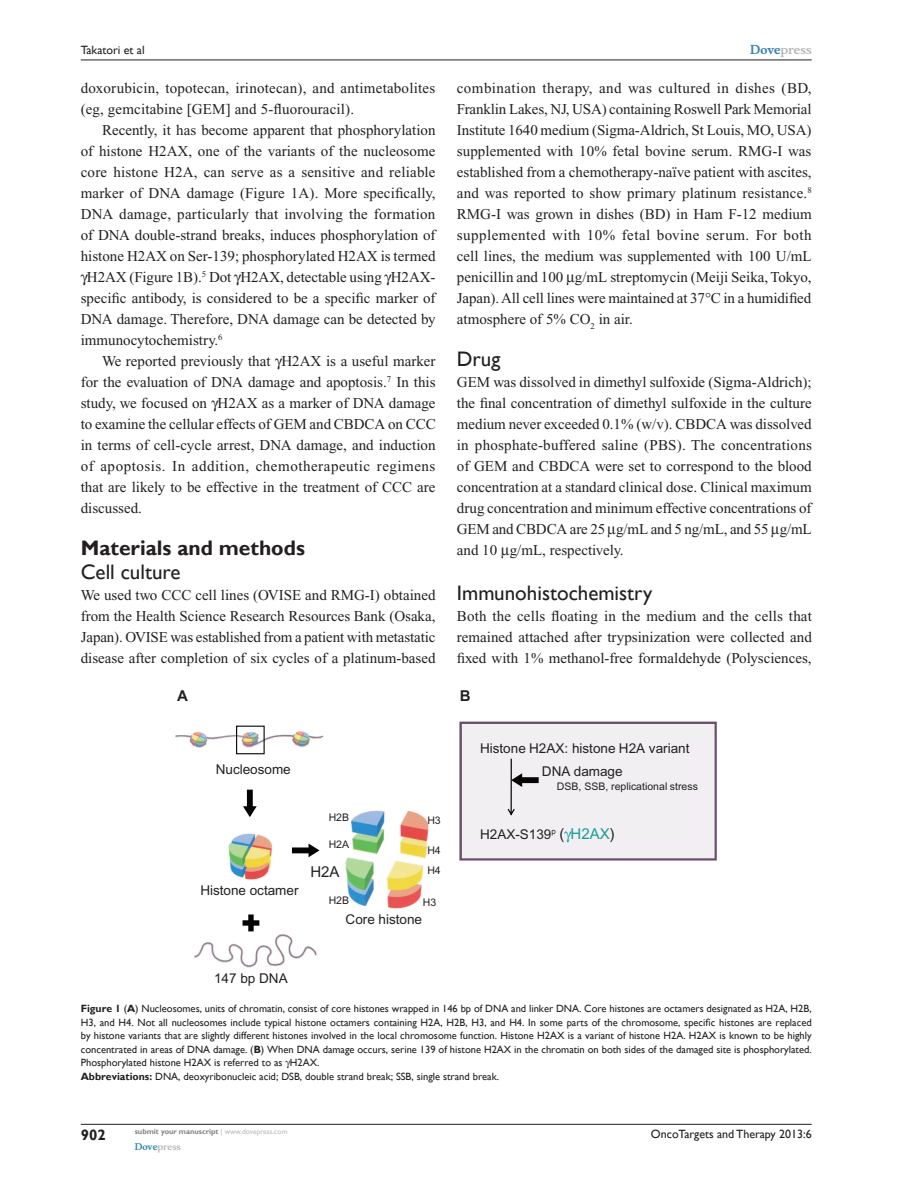
<style>
.page{position:relative;width:918px;height:1188px;background:#fff}
.page>*{position:absolute;margin:0;border:0;box-sizing:border-box;transform-origin:0 0}
.H2-after-H1{font:21px "Gill Sans";color:#231f20}
.t1{font:700 21px "Gill Sans";color:#231f20}
.TxF{font:15px/21px "Times New Roman";color:#231f20;text-align:justify}
.Tx{font:15px/21px "Times New Roman";color:#231f20;text-align:justify}
.t2{font:15px "Arial";color:#231f20}
.RunFolio-V{font:700 15px "Gill Sans";color:#231f20}
.t3{font:700 15px "Arial";color:#231f20}
.t4{font:13.5px "Arial";color:#231f20}
.RunF-V{font:12px "Gill Sans";color:#231f20}
.RunH-V{font:12px "Gill Sans";color:#231f20}
.RunH-Brand-V{font:700 12px "Musee";color:#b8b9bc}
.FC{font:10.5px/13.5px "Gill Sans";color:#231f20;text-align:justify}
.TSNRI{font:10.5px "Gill Sans";color:#231f20}
.t5{font:10.5px "Arial";color:#231f20}
.RunF-Brand-V{font:700 9px "Musee";color:#b8b9bc}
.RunF-SubmityourMS-V{font:700 7.5px "Gill Sans";color:#808285}
.s1{color:#3485ae}
.s2{font-size:15px}
.s3{font-size:15px;color:#189b9b}
.s4{font-weight:700}
.s5{font-weight:400;color:#b8b9bc}
</style>
<div class="page">
<img style="left:176px;top:731px;width:252px;height:236px">
<svg style="left:236px;top:726px;width:29px;height:28px"></svg>
<svg style="left:243px;top:790px;width:14px;height:27px"></svg>
<svg style="left:243px;top:915px;width:16px;height:16px"></svg>
<svg style="left:292px;top:844px;width:28px;height:13px"></svg>
<hr style="left:81px;top:1124px;width:731px;height:1px;background:#231f20">
<hr style="left:81px;top:60px;width:731px;height:1px;background:#231f20">
<div style="left:459px;top:722px;width:258px;height:139px;background:#f1eff2"></div>
<p class="RunH-V" style="left:81px;top:43px;width:65px">Takatori et al</p>
<p class="TxF" style="left:81px;top:77px;width:356px">doxorubicin, topotecan, irinotecan), and antimetabolites (eg, gemcitabine [GEM] and 5-fluorouracil).</p>
<p class="Tx" style="left:102px;top:119px;width:335px">Recently, it has become apparent that phosphorylation</p>
<p class="Tx" style="left:81px;top:140px;width:356px">of histone H2AX, one of the variants of the nucleosome</p>
<p class="Tx" style="left:81px;top:161px;width:356px">core histone H2A, can serve as a sensitive and reliable</p>
<p class="Tx" style="left:81px;top:182px;width:356px">marker of DNA damage (Figure 1A). More specifically,</p>
<p class="Tx" style="left:81px;top:203px;width:356px">DNA damage, particularly that involving the formation</p>
<p class="Tx" style="left:81px;top:224px;width:356px">of DNA double-strand breaks, induces phosphorylation of</p>
<p class="Tx" style="left:81px;top:245px;width:356px">histone H2AX on Ser-139; phosphorylated H2AX is termed</p>
<p class="Tx" style="left:87px;top:266px;width:350px">H2AX (Figure 1B).<sup>5</sup> Dot H2AX, detectable using H2AX-</p>
<p class="Tx" style="left:81px;top:287px;width:356px">specific antibody, is considered to be a specific marker of</p>
<p class="Tx" style="left:81px;top:308px;width:356px">DNA damage. Therefore, DNA damage can be detected by</p>
<p class="Tx" style="left:81px;top:329px;width:143px">immunocytochemistry.<sup>6</sup></p>
<p class="Tx" style="left:81px;top:350px;width:356px;text-indent:21px">We reported previously that H2AX is a useful marker for the evaluation of DNA damage and apoptosis.<sup>7</sup> In this study, we focused on H2AX as a marker of DNA damage to examine the cellular effects of GEM and CBDCA on CCC in terms of cell-cycle arrest, DNA damage, and induction of apoptosis. In addition, chemotherapeutic regimens that are likely to be effective in the treatment of CCC are discussed.</p>
<h1 class="t1" style="left:81px;top:535px;width:226px">Materials and methods</h1>
<p class="H2-after-H1" style="left:81px;top:559px;width:101px">Cell culture</p>
<p class="TxF" style="left:81px;top:584px;width:356px">We used two CCC cell lines (OVISE and RMG-I) obtained from the Health Science Research Resources Bank (Osaka, Japan). OVISE was established from a patient with metastatic disease after completion of six cycles of a platinum-based</p>
<p class="RunH-Brand-V" style="left:750px;top:43px;width:63px"><span class="s1">Dove</span>press</p>
<p class="TxF" style="left:457px;top:77px;width:356px">combination therapy, and was cultured in dishes (BD, Franklin Lakes, NJ, USA) containing Roswell Park Memorial Institute 1640 medium (Sigma-Aldrich, St Louis, MO, USA) supplemented with 10% fetal bovine serum. RMG-I was established from a chemotherapy-naïve patient with ascites, and was reported to show primary platinum resistance.<sup>8<br></sup>RMG-I was grown in dishes (BD) in Ham F-12 medium supplemented with 10% fetal bovine serum. For both cell lines, the medium was supplemented with 100 U/mL penicillin and 100 g/mL streptomycin (Meiji Seika, Tokyo, Japan). All cell lines were maintained at 37°C in a humidified atmosphere of 5% CO<sub>2</sub> in air.</p>
<h2 class="H2-after-H1" style="left:457px;top:346px;width:45px">Drug</h2>
<p class="TxF" style="left:457px;top:371px;width:357px">GEM was dissolved in dimethyl sulfoxide (Sigma-Aldrich); the final concentration of dimethyl sulfoxide in the culture medium never exceeded 0.1% (w/v). CBDCA was dissolved in phosphate-buffered saline (PBS). The concentrations of GEM and CBDCA were set to correspond to the blood concentration at a standard clinical dose. Clinical maximum drug concentration and minimum effective concentrations of GEM and CBDCA are 25 g/mL and 5 ng/mL, and 55 g/mL and 10 g/mL, respectively.</p>
<h2 class="H2-after-H1" style="left:457px;top:580px;width:197px">Immunohistochemistry</h2>
<p class="TxF" style="left:457px;top:605px;width:357px">Both the cells floating in the medium and the cells that remained attached after trypsinization were collected and fixed with 1% methanol-free formaldehyde (Polysciences,</p>
<p class="t3" style="left:177px;top:687px;width:12px">A</p>
<p class="t3" style="left:460px;top:687px;width:12px">B</p>
<p class="t4" style="left:216px;top:761px;width:76px">Nucleosome</p>
<p class="t4" style="left:200px;top:882px;width:100px">Histone octamer</p>
<p class="t5" style="left:329px;top:812px;width:22px">H2B</p>
<p class="t5" style="left:427px;top:814px;width:15px">H3</p>
<p class="t5" style="left:427px;top:844px;width:15px">H4</p>
<p class="t5" style="left:329px;top:838px;width:22px">H2A</p>
<p class="t2" style="left:310px;top:863px;width:31px">H2A</p>
<p class="t5" style="left:427px;top:865px;width:15px">H4</p>
<p class="t5" style="left:329px;top:894px;width:22px">H2B</p>
<p class="t5" style="left:423px;top:897px;width:15px">H3</p>
<p class="t4" style="left:346px;top:912px;width:78px">Core histone</p>
<p class="t4" style="left:480px;top:740px;width:211px">Histone H2AX: histone H2A variant</p>
<p class="t4" style="left:542px;top:763px;width:82px">DNA damage</p>
<p class="t5" style="left:557px;top:780px;width:143px">DSB, SSB, replicational stress</p>
<p class="t4" style="left:480px;top:826px;width:136px">H2AX-S139<sup>p</sup> <span class="s2">(</span> <span class="s3">H2AX</span><span class="s2">)</span></p>
<p class="t4" style="left:214px;top:971px;width:75px">147 bp DNA</p>
<p class="FC" style="left:81px;top:1002px;width:733px"><span class="s4">Figure 1</span> (<span class="s4">A</span>) Nucleosomes, units of chromatin, consist of core histones wrapped in 146 bp of DNA and linker DNA. Core histones are octamers designated as H2A, H2B, H3, and H4. Not all nucleosomes include typical histone octamers containing H2A, H2B, H3, and H4. In some parts of the chromosome, specific histones are replaced by histone variants that are slightly different histones involved in the local chromosome function. Histone H2AX is a variant of histone H2A. H2AX is known to be highly concentrated in areas of DNA damage. (<span class="s4">B</span>) When DNA damage occurs, serine 139 of histone H2AX in the chromatin on both sides of the damaged site is phosphorylated.<br>Phosphorylated histone H2AX is referred to as H2AX.</p>
<p class="TSNRI" style="left:81px;top:1070px;width:420px"><span class="s4">Abbreviations:</span> DNA, deoxyribonucleic acid; DSB, double strand break; SSB, single strand break.</p>
<p class="RunFolio-V" style="left:81px;top:1126px;width:26px">902</p>
<p class="RunF-SubmityourMS-V" style="left:135px;top:1127px;width:154px">submit your manuscript <span class="s5">| www.dovepress.com</span></p>
<p class="RunF-Brand-V" style="left:135px;top:1141px;width:48px"><span class="s1">Dove</span>press</p>
<p class="RunF-V" style="left:651px;top:1127px;width:162px">OncoTargets and Therapy 2013:6</p>
</div>
